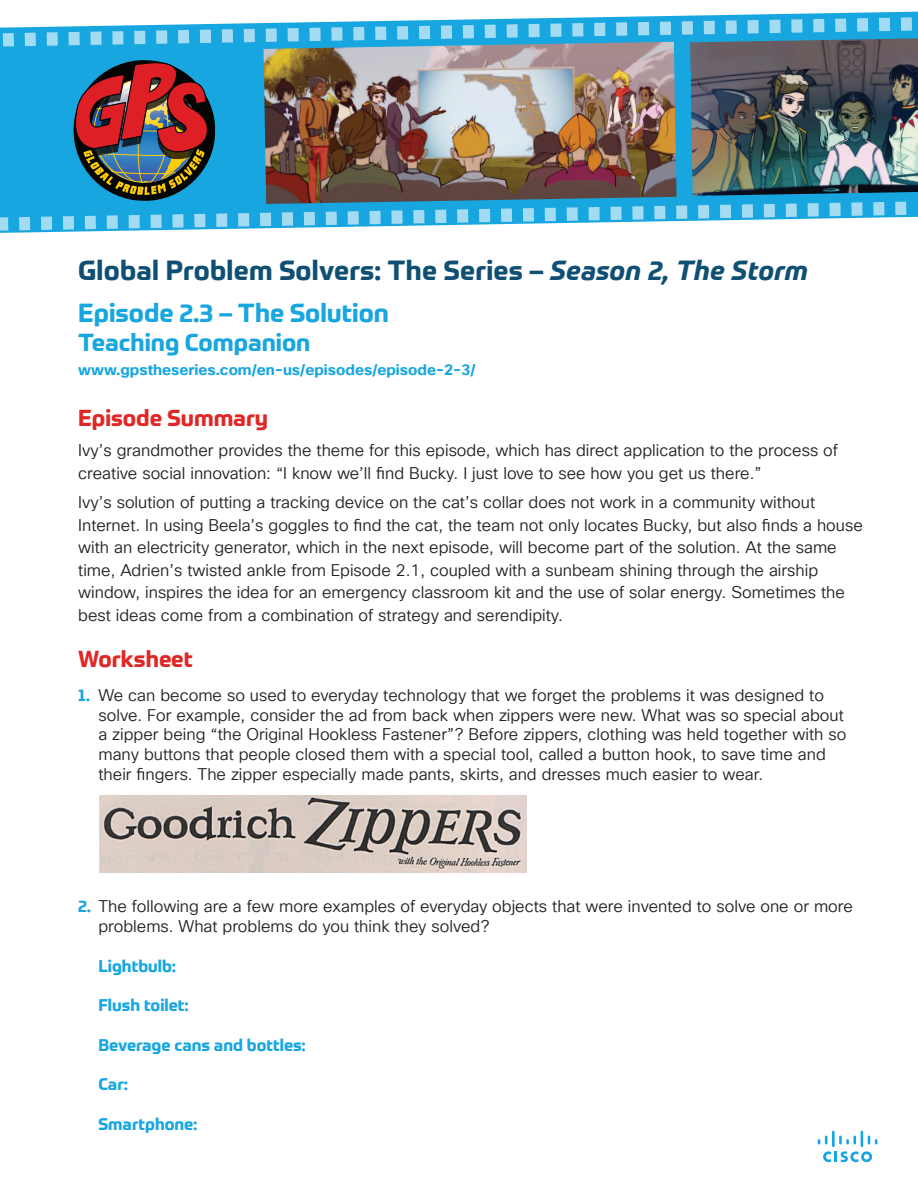
<style>
.page{position:relative;width:918px;height:1188px;background:#fff}
.page>*{position:absolute;margin:0;border:0;box-sizing:border-box;transform-origin:0 0}
.t1{font:700 27px "Prometo";letter-spacing:.01em;color:#0f4f73}
.t2{font:700 25.5px "Prometo";color:#17a6df}
.t3{font:700 24px "Prometo";color:#17a6df}
.t4{font:700 22.5px "Prometo";color:#e12725}
.t5{font:16.5px/22.5px "Cisco Sans TT Light";color:#231f20}
.t6{font:700 16.5px "Prometo";color:#17a6df}
.t7{font:700 15px "Cisco Sans TT";color:#17a6df}
.s1{font-style:italic}
.s2{font-family:"Prometo";font-weight:700;color:#17a6df}
</style>
<div class="page">
<svg style="left:818px;top:1131px;width:59px;height:31px"></svg>
<svg style="left:0;top:12px;width:918px;height:221px;fill:#17a6df"></svg>
<div style="left:3px;top:33px;width:11px;height:13px;background:#a2dbf2"></div>
<div style="left:25px;top:33px;width:11px;height:13px;background:#a2dbf2"></div>
<div style="left:47px;top:32px;width:11px;height:14px;background:#a2dbf2"></div>
<div style="left:69px;top:32px;width:11px;height:13px;background:#a2dbf2"></div>
<div style="left:90px;top:31px;width:12px;height:14px;background:#a2dbf2"></div>
<div style="left:112px;top:31px;width:12px;height:14px;background:#a2dbf2"></div>
<div style="left:134px;top:31px;width:11px;height:13px;background:#a2dbf2"></div>
<div style="left:156px;top:30px;width:11px;height:14px;background:#a2dbf2"></div>
<div style="left:178px;top:30px;width:11px;height:13px;background:#a2dbf2"></div>
<div style="left:200px;top:30px;width:11px;height:13px;background:#a2dbf2"></div>
<div style="left:222px;top:29px;width:11px;height:14px;background:#a2dbf2"></div>
<div style="left:244px;top:29px;width:11px;height:13px;background:#a2dbf2"></div>
<div style="left:266px;top:28px;width:11px;height:14px;background:#a2dbf2"></div>
<div style="left:288px;top:28px;width:11px;height:14px;background:#a2dbf2"></div>
<div style="left:309px;top:28px;width:12px;height:13px;background:#a2dbf2"></div>
<div style="left:331px;top:27px;width:12px;height:14px;background:#a2dbf2"></div>
<div style="left:353px;top:27px;width:11px;height:13px;background:#a2dbf2"></div>
<div style="left:375px;top:27px;width:11px;height:13px;background:#a2dbf2"></div>
<div style="left:397px;top:26px;width:11px;height:14px;background:#a2dbf2"></div>
<div style="left:419px;top:26px;width:11px;height:13px;background:#a2dbf2"></div>
<div style="left:441px;top:25px;width:11px;height:14px;background:#a2dbf2"></div>
<div style="left:463px;top:25px;width:11px;height:13px;background:#a2dbf2"></div>
<div style="left:485px;top:25px;width:11px;height:13px;background:#a2dbf2"></div>
<div style="left:507px;top:24px;width:11px;height:14px;background:#a2dbf2"></div>
<div style="left:528px;top:24px;width:12px;height:13px;background:#a2dbf2"></div>
<div style="left:550px;top:23px;width:12px;height:14px;background:#a2dbf2"></div>
<div style="left:572px;top:23px;width:11px;height:14px;background:#a2dbf2"></div>
<div style="left:594px;top:23px;width:11px;height:13px;background:#a2dbf2"></div>
<div style="left:616px;top:22px;width:11px;height:14px;background:#a2dbf2"></div>
<div style="left:638px;top:22px;width:11px;height:13px;background:#a2dbf2"></div>
<div style="left:660px;top:22px;width:11px;height:13px;background:#a2dbf2"></div>
<div style="left:682px;top:21px;width:11px;height:14px;background:#a2dbf2"></div>
<div style="left:704px;top:21px;width:11px;height:13px;background:#a2dbf2"></div>
<div style="left:726px;top:20px;width:11px;height:14px;background:#a2dbf2"></div>
<div style="left:748px;top:20px;width:11px;height:13px;background:#a2dbf2"></div>
<div style="left:769px;top:20px;width:12px;height:13px;background:#a2dbf2"></div>
<div style="left:791px;top:19px;width:12px;height:14px;background:#a2dbf2"></div>
<div style="left:813px;top:19px;width:11px;height:13px;background:#a2dbf2"></div>
<div style="left:835px;top:18px;width:11px;height:14px;background:#a2dbf2"></div>
<div style="left:857px;top:18px;width:11px;height:14px;background:#a2dbf2"></div>
<div style="left:879px;top:18px;width:11px;height:13px;background:#a2dbf2"></div>
<div style="left:901px;top:17px;width:11px;height:14px;background:#a2dbf2"></div>
<div style="left:0;top:217px;width:8px;height:14px;background:#a2dbf2"></div>
<div style="left:19px;top:217px;width:11px;height:13px;background:#a2dbf2"></div>
<div style="left:41px;top:217px;width:11px;height:13px;background:#a2dbf2"></div>
<div style="left:63px;top:216px;width:11px;height:14px;background:#a2dbf2"></div>
<div style="left:85px;top:216px;width:11px;height:13px;background:#a2dbf2"></div>
<div style="left:107px;top:215px;width:11px;height:14px;background:#a2dbf2"></div>
<div style="left:129px;top:215px;width:11px;height:13px;background:#a2dbf2"></div>
<div style="left:150px;top:215px;width:12px;height:13px;background:#a2dbf2"></div>
<div style="left:172px;top:214px;width:12px;height:14px;background:#a2dbf2"></div>
<div style="left:194px;top:214px;width:11px;height:13px;background:#a2dbf2"></div>
<div style="left:216px;top:213px;width:11px;height:14px;background:#a2dbf2"></div>
<div style="left:238px;top:213px;width:11px;height:14px;background:#a2dbf2"></div>
<div style="left:260px;top:213px;width:11px;height:13px;background:#a2dbf2"></div>
<div style="left:282px;top:212px;width:11px;height:14px;background:#a2dbf2"></div>
<div style="left:304px;top:212px;width:11px;height:13px;background:#a2dbf2"></div>
<div style="left:326px;top:212px;width:11px;height:13px;background:#a2dbf2"></div>
<div style="left:348px;top:211px;width:11px;height:14px;background:#a2dbf2"></div>
<div style="left:370px;top:211px;width:11px;height:13px;background:#a2dbf2"></div>
<div style="left:391px;top:210px;width:12px;height:14px;background:#a2dbf2"></div>
<div style="left:413px;top:210px;width:12px;height:13px;background:#a2dbf2"></div>
<div style="left:435px;top:210px;width:11px;height:13px;background:#a2dbf2"></div>
<div style="left:457px;top:209px;width:11px;height:14px;background:#a2dbf2"></div>
<div style="left:479px;top:209px;width:11px;height:13px;background:#a2dbf2"></div>
<div style="left:501px;top:208px;width:11px;height:14px;background:#a2dbf2"></div>
<div style="left:523px;top:208px;width:11px;height:14px;background:#a2dbf2"></div>
<div style="left:545px;top:208px;width:11px;height:13px;background:#a2dbf2"></div>
<div style="left:567px;top:207px;width:11px;height:14px;background:#a2dbf2"></div>
<div style="left:589px;top:207px;width:11px;height:13px;background:#a2dbf2"></div>
<div style="left:610px;top:207px;width:12px;height:13px;background:#a2dbf2"></div>
<div style="left:632px;top:206px;width:12px;height:14px;background:#a2dbf2"></div>
<div style="left:654px;top:206px;width:11px;height:13px;background:#a2dbf2"></div>
<div style="left:676px;top:205px;width:11px;height:14px;background:#a2dbf2"></div>
<div style="left:698px;top:205px;width:11px;height:14px;background:#a2dbf2"></div>
<div style="left:720px;top:205px;width:11px;height:13px;background:#a2dbf2"></div>
<div style="left:742px;top:204px;width:11px;height:14px;background:#a2dbf2"></div>
<div style="left:764px;top:204px;width:11px;height:13px;background:#a2dbf2"></div>
<div style="left:786px;top:204px;width:11px;height:13px;background:#a2dbf2"></div>
<div style="left:808px;top:203px;width:11px;height:14px;background:#a2dbf2"></div>
<div style="left:829px;top:203px;width:12px;height:13px;background:#a2dbf2"></div>
<div style="left:851px;top:202px;width:12px;height:14px;background:#a2dbf2"></div>
<div style="left:873px;top:202px;width:11px;height:13px;background:#a2dbf2"></div>
<div style="left:895px;top:202px;width:11px;height:13px;background:#a2dbf2"></div>
<img style="left:264px;top:42px;width:413px;height:162px">
<img style="left:690px;top:38px;width:228px;height:158px">
<svg style="left:70px;top:59px;width:146px;height:143px;background:#63535d"></svg>
<img style="left:99px;top:795px;width:427px;height:77px">
<h1 class="t1" style="left:78px;top:253px;width:731px">Global Problem Solvers: The Series – <span class="s1">Season 2, The Storm</span></h1>
<h2 class="t2" style="left:78px;top:297px;width:312px">Episode 2.3 – The Solution</h2>
<h3 class="t3" style="left:78px;top:327px;width:234px">Teaching Companion</h3>
<p class="t7" style="left:78px;top:359px;width:399px">www.gpstheseries.com/en-us/episodes/episode-2-3/</p>
<h3 class="t4" style="left:78px;top:404px;width:191px">Episode Summary</h3>
<p class="t5" style="left:78px;top:440px;width:761px">Ivy’s grandmother provides the theme for this episode, which has direct application to the process of creative social innovation: “I know we’ll find Bucky. I just love to see how you get us there.”</p>
<p class="t5" style="left:78px;top:492px;width:786px">Ivy’s solution of putting a tracking device on the cat’s collar does not work in a community without Internet. In using Beela’s goggles to find the cat, the team not only locates Bucky, but also finds a house with an electricity generator, which in the next episode, will become part of the solution. At the same time, Adrien’s twisted ankle from Episode 2.1, coupled with a sunbeam shining through the airship window, inspires the idea for an emergency classroom kit and the use of solar energy. Sometimes the best ideas come from a combination of strategy and serendipity.</p>
<h3 class="t4" style="left:78px;top:645px;width:116px">Worksheet</h3>
<p class="t5" style="left:98px;top:686px;width:749px;line-height:19.8px;text-indent:-20px"><span class="s2">1.</span> We can become so used to everyday technology that we forget the problems it was designed to solve. For example, consider the ad from back when zippers were new. What was so special about a zipper being “the Original Hookless Fastener”? Before zippers, clothing was held together with so many buttons that people closed them with a special tool, called a button hook, to save time and their fingers. The zipper especially made pants, skirts, and dresses much easier to wear.</p>
<p class="t5" style="left:98px;top:897px;width:756px;line-height:19.8px;text-indent:-20px"><span class="s2">2.</span> The following are a few more examples of everyday objects that were invented to solve one or more problems. What problems do you think they solved?</p>
<p class="t6" style="left:98px;top:955px;width:79px">Lightbulb:</p>
<p class="t6" style="left:98px;top:995px;width:92px">Flush toilet:</p>
<p class="t6" style="left:98px;top:1035px;width:209px">Beverage cans and bottles:</p>
<p class="t6" style="left:98px;top:1074px;width:31px">Car:</p>
<p class="t6" style="left:98px;top:1114px;width:100px">Smartphone:</p>
</div>
